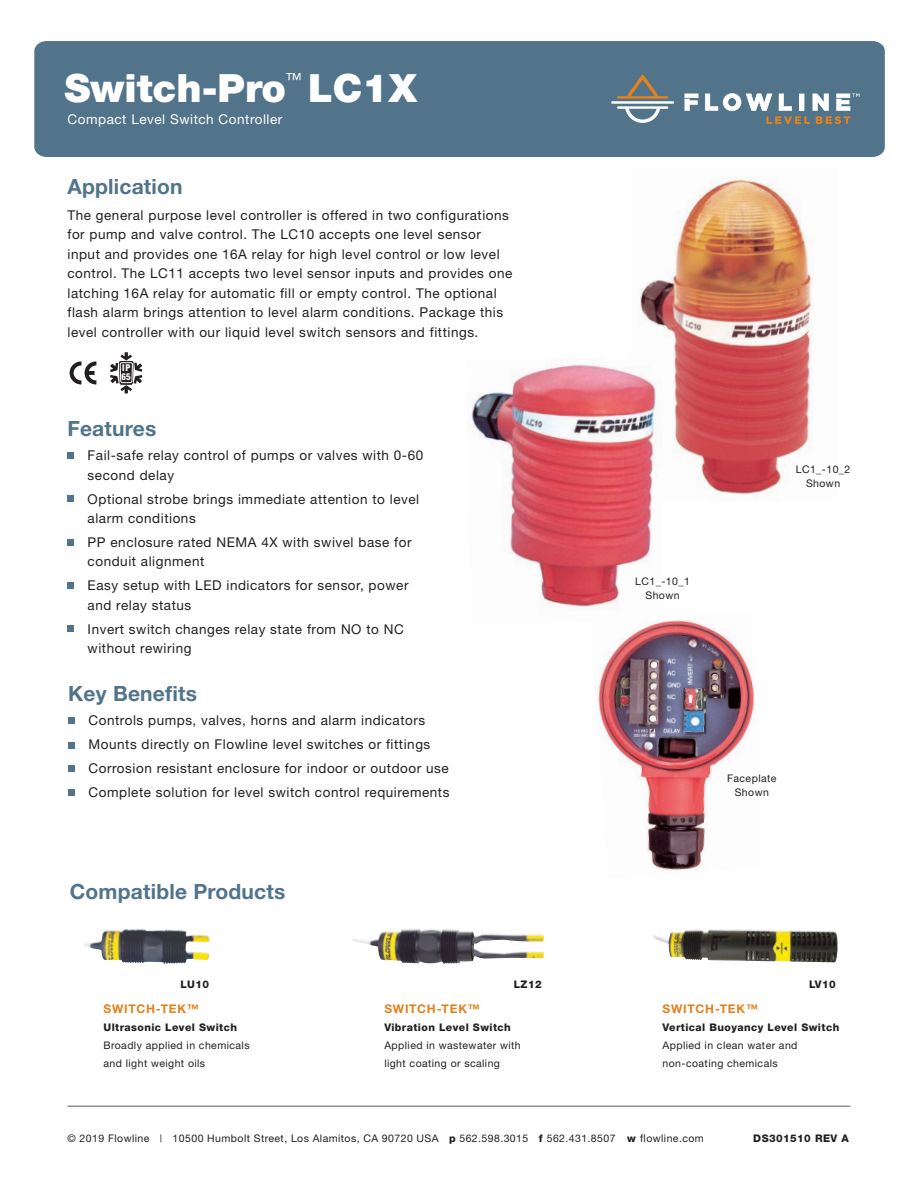
<style>
.page{position:relative;width:918px;height:1188px;background:#fff}
.page>*{position:absolute;margin:0;border:0;box-sizing:border-box;transform-origin:0 0}
.t1{font:900 39px "Helvetica Neue LT Std";color:#fff}
.t2{font:700 21px "Helvetica Neue";letter-spacing:.01em;color:#51748b}
.t3{font:13.5px/19.5px "Helvetica Neue";letter-spacing:.04em;color:#231f20}
.t4{font:13.5px "Helvetica Neue";letter-spacing:.04em;color:#fff}
.t5{font:700 12px "Helvetica Neue";letter-spacing:.065em;color:#e4811b}
.t6{font:10.5px/18px "Helvetica Neue";letter-spacing:.04em;color:#231f20}
.t7{font:800 10.5px "Helvetica Neue";letter-spacing:.04em;color:#231f20}
.t8{font:900 condensed 9px/8.2px "Helvetica";color:#fff}
.s1{font-weight:800}
</style>
<div class="page">
<div style="left:34px;top:41px;width:851px;height:116px;background:#51748b"></div>
<hr style="left:68px;top:1106px;width:782px;height:1px;background:#919396">
<svg style="left:617px;top:74px;width:51px;height:25px"></svg>
<svg style="left:617px;top:106px;width:51px;height:17px"></svg>
<hr style="left:611px;top:101px;width:63px;height:3px;background:#fff">
<svg style="left:685px;top:94px;width:13px;height:17px"></svg>
<svg style="left:705px;top:93px;width:154px;height:31px"></svg>
<img style="left:597px;top:620px;width:158px;height:251px">
<svg style="left:70px;top:361px;width:26px;height:23px"></svg>
<svg style="left:110px;top:352px;width:32px;height:41px"></svg>
<img style="left:84px;top:929px;width:126px;height:36px">
<img style="left:352px;top:928px;width:192px;height:36px">
<img style="left:653px;top:929px;width:185px;height:33px">
<div style="left:67px;top:495px;width:7px;height:7px;background:#51748b"></div>
<div style="left:67px;top:539px;width:7px;height:7px;background:#51748b"></div>
<div style="left:67px;top:452px;width:7px;height:7px;background:#51748b"></div>
<div style="left:67px;top:625px;width:7px;height:7px;background:#51748b"></div>
<div style="left:67px;top:582px;width:7px;height:7px;background:#51748b"></div>
<img style="left:640px;top:179px;width:173px;height:317px">
<div style="left:68px;top:765px;width:7px;height:7px;background:#51748b"></div>
<div style="left:68px;top:789px;width:7px;height:7px;background:#51748b"></div>
<div style="left:68px;top:717px;width:7px;height:7px;background:#51748b"></div>
<div style="left:68px;top:742px;width:7px;height:6px;background:#51748b"></div>
<img style="left:470px;top:358px;width:193px;height:266px">
<p class="t1" style="left:64px;top:65px;width:354px">Switch-Pro<sup>™</sup> LC1X</p>
<p class="t4" style="left:68px;top:111px;width:216px">Compact Level Switch Controller</p>
<p class="t2" style="left:68px;top:173px;width:117px">Application</p>
<p class="t3" style="left:68px;top:205px;width:446px">The general purpose level controller is offered in two configurations for pump and valve control. The LC10 accepts one level sensor input and provides one 16A relay for high level control or low level control. The LC11 accepts two level sensor inputs and provides one latching 16A relay for automatic fill or empty control. The optional flash alarm brings attention to level alarm conditions. Package this level controller with our liquid level switch sensors and fittings.</p>
<p class="t8" style="left:121px;top:364px;width:11px">IP<br>65</p>
<p class="t2" style="left:67px;top:416px;width:91px">Features</p>
<p class="t3" style="left:88px;top:446px;width:337px">Fail-safe relay control of pumps or valves with 0-60 second delay</p>
<p class="t3" style="left:88px;top:489px;width:333px">Optional strobe brings immediate attention to level alarm conditions</p>
<p class="t3" style="left:88px;top:532px;width:325px">PP enclosure rated NEMA 4X with swivel base for conduit alignment</p>
<p class="t3" style="left:88px;top:576px;width:322px">Easy setup with LED indicators for sensor, power and relay status</p>
<p class="t3" style="left:88px;top:619px;width:318px">Invert switch changes relay state from NO to NC without rewiring</p>
<p class="t2" style="left:68px;top:681px;width:130px">Key Benefits</p>
<p class="t3" style="left:89px;top:711px;width:338px">Controls pumps, valves, horns and alarm indicators</p>
<p class="t3" style="left:89px;top:734px;width:343px">Mounts directly on Flowline level switches or fittings</p>
<p class="t3" style="left:89px;top:758px;width:362px">Corrosion resistant enclosure for indoor or outdoor use</p>
<p class="t3" style="left:89px;top:782px;width:362px">Complete solution for level switch control requirements</p>
<p class="t2" style="left:70px;top:879px;width:217px">Compatible Products</p>
<p class="t7" style="left:180px;top:978px;width:30px">LU10</p>
<p class="t5" style="left:104px;top:1001px;width:97px">SWITCH-TEK™</p>
<p class="t7" style="left:104px;top:1021px;width:135px">Ultrasonic Level Switch</p>
<p class="t6" style="left:104px;top:1036px;width:148px">Broadly applied in chemicals and light weight oils</p>
<p class="t7" style="left:514px;top:979px;width:29px">LZ12</p>
<p class="t5" style="left:384px;top:1001px;width:97px">SWITCH-TEK™</p>
<p class="t7" style="left:384px;top:1021px;width:128px">Vibration Level Switch</p>
<p class="t6" style="left:384px;top:1036px;width:138px">Applied in wastewater with light coating or scaling</p>
<p class="t6" style="left:635px;top:572px;width:56px">LC1_-10_1</p>
<p class="t6" style="left:646px;top:586px;width:36px">Shown</p>
<p class="t6" style="left:796px;top:463px;width:56px;line-height:13.5px;text-align:center">LC1_-10_2<br>Shown</p>
<p class="t6" style="left:727px;top:769px;width:51px">Faceplate</p>
<p class="t6" style="left:735px;top:783px;width:36px">Shown</p>
<p class="t7" style="left:809px;top:978px;width:28px">LV10</p>
<p class="t5" style="left:663px;top:1001px;width:97px">SWITCH-TEK™</p>
<p class="t7" style="left:663px;top:1021px;width:178px">Vertical Buoyancy Level Switch</p>
<p class="t6" style="left:663px;top:1036px;width:136px">Applied in clean water and non-coating chemicals</p>
<p class="t6" style="left:68px;top:1129px;width:638px">© 2019 Flowline | 10500 Humbolt Street, Los Alamitos, CA 90720 USA <span class="s1">p</span> 562.598.3015 <span class="s1">f</span> 562.431.8507 <span class="s1">w</span> flowline.com</p>
<p class="t7" style="left:753px;top:1132px;width:97px">DS301510 REV A</p>
</div>
